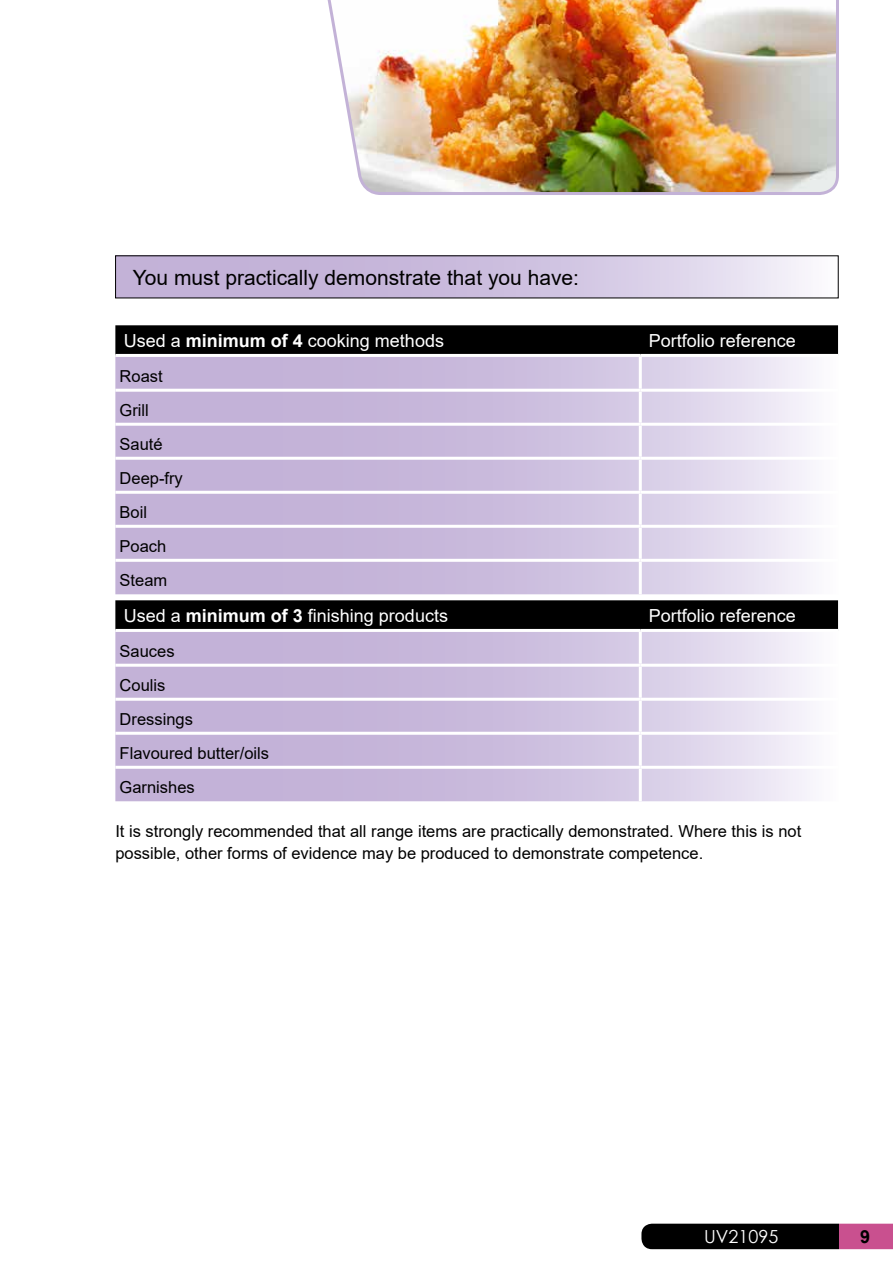
<style>
.page{position:relative;width:893px;height:1263px;background:#fff}
.page>*{position:absolute;margin:0;border:0;box-sizing:border-box;transform-origin:0 0}
.t1{font:21px "Arial";color:#000}
.t2{font:18px "Arial";color:#fff}
.t3{font:18px "Century Gothic";color:#fff}
.t4{font:700 18px "Arial";color:#000}
.t5{font:16.5px/34px "Arial";color:#000}
.s1{font-weight:700}
</style>
<div class="page">
<svg style="left:117px;top:258px;width:691px;height:38px;background:#d0c3e1"></svg>
<img style="left:327px;top:0;width:512px;height:195px">
<svg style="left:641px;top:1224px;width:252px;height:25px;background:#2d1320"></svg>
<svg style="left:115px;top:325px;width:723px;height:29px;background:#030303"></svg>
<svg style="left:115px;top:357px;width:695px;height:237px;background:#cfc1e0"></svg>
<hr style="left:639px;top:357px;width:3px;height:32px;background:#fff">
<hr style="left:115px;top:389px;width:525px;height:3px;background:#fff">
<hr style="left:640px;top:389px;width:198px;height:3px;background:#fff">
<hr style="left:639px;top:392px;width:3px;height:31px;background:#fff">
<hr style="left:115px;top:423px;width:525px;height:3px;background:#fff">
<hr style="left:640px;top:423px;width:198px;height:3px;background:#fff">
<hr style="left:639px;top:426px;width:3px;height:31px;background:#fff">
<hr style="left:115px;top:457px;width:525px;height:3px;background:#fff">
<hr style="left:640px;top:457px;width:198px;height:3px;background:#fff">
<hr style="left:639px;top:460px;width:3px;height:31px;background:#fff">
<hr style="left:115px;top:491px;width:525px;height:3px;background:#fff">
<hr style="left:640px;top:491px;width:198px;height:3px;background:#fff">
<hr style="left:639px;top:494px;width:3px;height:31px;background:#fff">
<hr style="left:115px;top:525px;width:525px;height:3px;background:#fff">
<hr style="left:640px;top:525px;width:198px;height:3px;background:#fff">
<hr style="left:639px;top:528px;width:3px;height:31px;background:#fff">
<hr style="left:115px;top:559px;width:525px;height:3px;background:#fff">
<hr style="left:640px;top:559px;width:198px;height:3px;background:#fff">
<hr style="left:639px;top:562px;width:3px;height:32px;background:#fff">
<svg style="left:115px;top:600px;width:723px;height:29px;background:#030303"></svg>
<svg style="left:115px;top:632px;width:695px;height:169px;background:#cfc1e0"></svg>
<hr style="left:639px;top:632px;width:3px;height:32px;background:#fff">
<hr style="left:115px;top:664px;width:525px;height:3px;background:#fff">
<hr style="left:640px;top:664px;width:198px;height:3px;background:#fff">
<hr style="left:639px;top:667px;width:3px;height:31px;background:#fff">
<hr style="left:115px;top:698px;width:525px;height:3px;background:#fff">
<hr style="left:640px;top:698px;width:198px;height:3px;background:#fff">
<hr style="left:639px;top:701px;width:3px;height:31px;background:#fff">
<hr style="left:115px;top:732px;width:525px;height:3px;background:#fff">
<hr style="left:640px;top:732px;width:198px;height:3px;background:#fff">
<hr style="left:639px;top:735px;width:3px;height:31px;background:#fff">
<hr style="left:115px;top:766px;width:525px;height:3px;background:#fff">
<hr style="left:640px;top:766px;width:198px;height:3px;background:#fff">
<hr style="left:639px;top:769px;width:3px;height:32px;background:#fff">
<p class="t1" style="left:133px;top:263px;width:448px">You must practically demonstrate that you have:</p>
<p class="t2" style="left:124px;top:328px;width:322px">Used a <span class="s1">minimum of 4</span> cooking methods</p>
<p class="t2" style="left:649px;top:328px;width:149px">Portfolio reference</p>
<p class="t5" style="left:120px;top:359px;width:65px">Roast<br>Grill<br>Sauté<br>Deep-fry<br>Boil<br>Poach<br>Steam</p>
<p class="t2" style="left:124px;top:603px;width:326px">Used a <span class="s1">minimum of 3</span> finishing products</p>
<p class="t2" style="left:649px;top:603px;width:149px">Portfolio reference</p>
<p class="t5" style="left:120px;top:634px;width:151px">Sauces<br>Coulis<br>Dressings<br>Flavoured butter/oils<br>Garnishes</p>
<p class="t5" style="left:115px;top:819px;width:687px;line-height:22.5px">It is strongly recommended that all range items are practically demonstrated. Where this is not possible, other forms of evidence may be produced to demonstrate competence.</p>
<p class="t3" style="left:704px;top:1223px;width:76px">UV21095</p>
<p class="t4" style="left:860px;top:1224px;width:12px">9</p>
</div>
